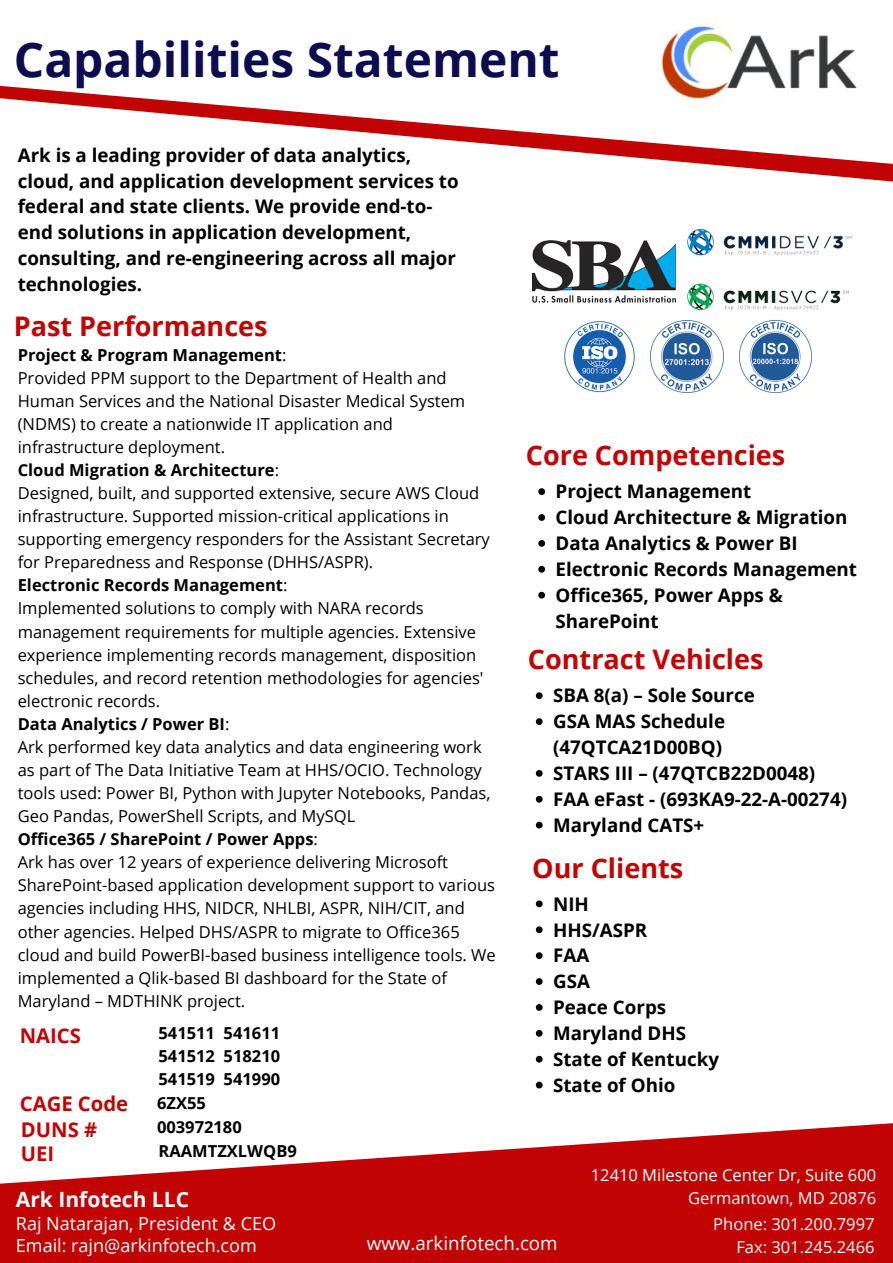
<style>
.page{position:relative;width:893px;height:1263px;background:#fff}
.page>*{position:absolute;margin:0;border:0;box-sizing:border-box;transform-origin:0 0}
.t1{font:700 47.92px "Open Sans";color:#0d0c50}
.t2{font:700 27px "Open Sans";color:#c20303}
.t3{font:700 21px "Open Sans";color:#fff}
.t4{font:700 20.25px "Open Sans";color:#c20303}
.t5{font:700 18.75px/25.9px "Open Sans";color:#000}
.t6{font:18.75px "Open Sans";color:#fff}
.t7{font:18px/22px "Open Sans";color:#fff}
.t8{font:16.5px/23.1px "Open Sans";color:#000}
.t9{font:16.5px/23.1px "Open Sans";color:#fff;text-align:right}
.t10{font:700 16.5px/23.1px "Open Sans";color:#000;text-align:justify}
.s1{font-weight:700}
</style>
<div class="page">
<svg style="left:705px;top:164px;width:188px;height:18px"></svg>
<svg style="left:0;top:1057px;width:893px;height:206px;fill:#c20303"></svg>
<img style="left:532px;top:240px;width:144px;height:63px">
<img style="left:687px;top:228px;width:165px;height:83px">
<img style="left:564px;top:321px;width:71px;height:71px">
<img style="left:651px;top:320px;width:72px;height:72px">
<img style="left:739px;top:320px;width:72px;height:72px">
<img style="left:661px;top:23px;width:196px;height:76px">
<svg style="left:538px;top:488px;width:7px;height:7px"></svg>
<svg style="left:538px;top:514px;width:7px;height:7px"></svg>
<svg style="left:538px;top:540px;width:7px;height:7px"></svg>
<svg style="left:538px;top:566px;width:7px;height:7px"></svg>
<svg style="left:538px;top:592px;width:7px;height:6px"></svg>
<svg style="left:536px;top:692px;width:6px;height:7px"></svg>
<svg style="left:536px;top:718px;width:6px;height:7px"></svg>
<svg style="left:536px;top:770px;width:6px;height:7px"></svg>
<svg style="left:536px;top:796px;width:6px;height:7px"></svg>
<svg style="left:536px;top:822px;width:6px;height:6px"></svg>
<svg style="left:536px;top:900px;width:6px;height:7px"></svg>
<svg style="left:536px;top:926px;width:6px;height:7px"></svg>
<svg style="left:536px;top:952px;width:6px;height:7px"></svg>
<svg style="left:536px;top:978px;width:6px;height:7px"></svg>
<svg style="left:536px;top:1004px;width:6px;height:7px"></svg>
<svg style="left:536px;top:1030px;width:6px;height:7px"></svg>
<svg style="left:536px;top:1056px;width:6px;height:6px"></svg>
<svg style="left:536px;top:1082px;width:6px;height:6px"></svg>
<h1 class="t1" style="left:14px;top:25px;width:547px">Capabilities Statement</h1>
<p class="t5" style="left:18px;top:141px;width:442px">Ark is a leading provider of data analytics, cloud, and application development services to federal and state clients. We provide end-to&shy;end solutions in application development, consulting, and re-engineering across all major technologies.</p>
<h2 class="t2" style="left:14px;top:307px;width:255px">Past Performances</h2>
<p class="t8" style="left:18px;top:343px;width:479px"><span class="s1">Project &amp; Program Management</span>:<br>Provided PPM support to the Department of Health and Human Services and the National Disaster Medical System (NDMS) to create a nationwide IT application and infrastructure deployment.<br><span class="s1">Cloud Migration &amp; Architecture</span>:<br>Designed, built, and supported extensive, secure AWS Cloud infrastructure. Supported mission-critical applications in supporting emergency responders for the Assistant Secretary for Preparedness and Response (DHHS/ASPR).<br><span class="s1">Electronic Records Management</span>:<br>Implemented solutions to comply with NARA records management requirements for multiple agencies. Extensive experience implementing records management, disposition schedules, and record retention methodologies for agencies' electronic records.<br><span class="s1">Data Analytics / Power BI</span>:<br>Ark performed key data analytics and data engineering work as part of The Data Initiative Team at HHS/OCIO. Technology tools used: Power BI, Python with Jupyter Notebooks, Pandas, Geo Pandas, PowerShell Scripts, and MySQL<br><span class="s1">Office365 / SharePoint / Power Apps</span>:<br>Ark has over 12 years of experience delivering Microsoft SharePoint-based application development support to various agencies including HHS, NIDCR, NHLBI, ASPR, NIH/CIT, and other agencies. Helped DHS/ASPR to migrate to Office365 cloud and build PowerBI-based business intelligence tools. We implemented a Qlik-based BI dashboard for the State of Maryland – MDTHINK project.</p>
<p class="t4" style="left:20px;top:1021px;width:63px">NAICS</p>
<p class="t10" style="left:158px;top:1021px;width:123px">541511 541611<br>541512 518210<br>541519 541990</p>
<p class="t4" style="left:20px;top:1089px;width:110px">CAGE Code</p>
<p class="t10" style="left:157px;top:1091px;width:50px">6ZX55</p>
<p class="t4" style="left:21px;top:1115px;width:78px">DUNS #</p>
<p class="t10" style="left:157px;top:1115px;width:86px">003972180</p>
<p class="t4" style="left:21px;top:1139px;width:35px">UEI</p>
<p class="t10" style="left:158px;top:1139px;width:140px">RAAMTZXLWQB9</p>
<h2 class="t2" style="left:526px;top:436px;width:261px">Core Competencies</h2>
<p class="t5" style="left:555px;top:478px;width:303px">Project Management<br>Cloud Architecture &amp; Migration<br>Data Analytics &amp; Power BI<br>Electronic Records Management<br>Office365, Power Apps &amp;<br>SharePoint</p>
<h2 class="t2" style="left:528px;top:640px;width:237px">Contract Vehicles</h2>
<p class="t5" style="left:553px;top:682px;width:295px">SBA 8(a) – Sole Source<br>GSA MAS Schedule (47QTCA21D00BQ)<br>STARS III – (47QTCB22D0048)<br>FAA eFast - (693KA9-22-A-00274)<br>Maryland CATS+</p>
<h2 class="t2" style="left:532px;top:849px;width:152px">Our Clients</h2>
<p class="t5" style="left:553px;top:890px;width:167px">NIH<br>HHS/ASPR<br>FAA<br>GSA<br>Peace Corps<br>Maryland DHS<br>State of Kentucky<br>State of Ohio</p>
<p class="t3" style="left:16px;top:1185px;width:175px">Ark Infotech LLC</p>
<p class="t7" style="left:16px;top:1212px;width:262px">Raj Natarajan, President &amp; CEO<br>Email: rajn@arkinfotech.com</p>
<p class="t9" style="left:591px;top:1163px;width:287px">12410 Milestone Center Dr, Suite 600<br>Germantown, MD 20876</p>
<p class="t9" style="left:713px;top:1212px;width:163px">Phone: 301.200.7997</p>
<p class="t6" style="left:367px;top:1230px;width:192px">www.arkinfotech.com</p>
<p class="t9" style="left:736px;top:1235px;width:140px">Fax: 301.245.2466</p>
</div>
